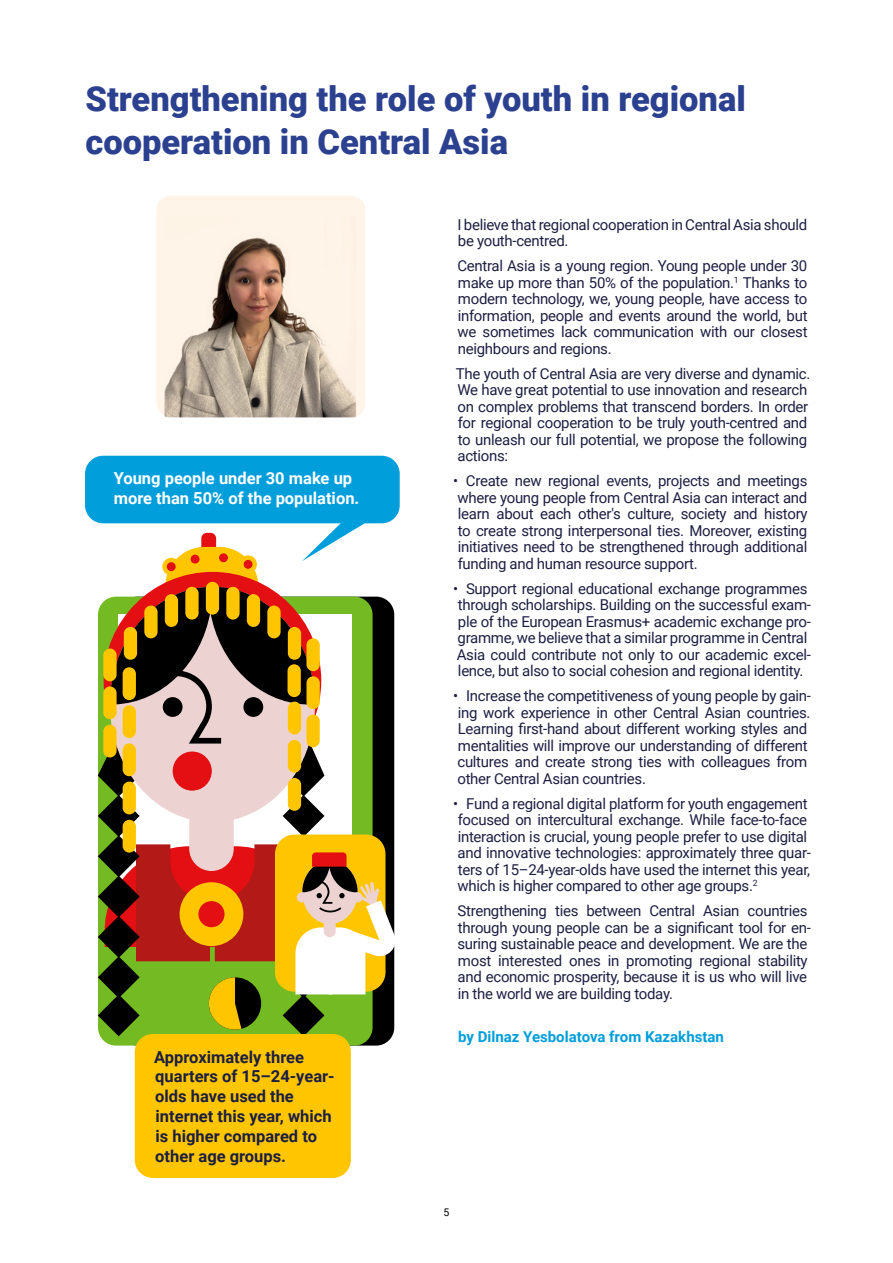
<style>
.page{position:relative;width:893px;height:1263px;background:#fff}
.page>*{position:absolute;margin:0;border:0;box-sizing:border-box;transform-origin:0 0}
.t1{font:900 34.5px/43.5px "Roboto";color:#2b4190}
.t2{font:700 16.5px/19.8px "Roboto";color:#1d1f42}
.t3{font:700 16.5px/19.8px "Roboto";color:#fff}
.t4{font:15px/16.5px "Roboto";letter-spacing:-.02em;color:#1d1f42}
.t5{font:700 15px "Roboto";color:#009edb}
.t6{font:10.5px "Roboto";color:#000}
</style>
<div class="page">
<div style="left:85px;top:456px;width:315px;height:67px;background:#009edb;border-radius:18px"></div>
<div style="left:158px;top:196px;width:207px;height:221px;background:#fff4e7;border-radius:13px"></div>
<img style="left:165px;top:237px;width:191px;height:180px">
<svg style="left:98px;top:520px;width:297px;height:516px"></svg>
<div style="left:135px;top:1034px;width:216px;height:144px;background:#ffc600;border-radius:18px"></div>
<h1 class="t1" style="left:85px;top:76px;width:662px">Strengthening the role of youth in regional cooperation in Central Asia</h1>
<p class="t3" style="left:114px;top:468px;width:247px">Young people under 30 make up more than 50% of the population.</p>
<p class="t2" style="left:154px;top:1046px;width:182px">Approximately three quarters of 15–24-year&shy;olds have used the internet this year, which is higher compared to other age groups.</p>
<p class="t4" style="left:458px;top:215px;width:351px">I believe that regional cooperation in Central Asia should be youth-centred.</p>
<p class="t4" style="left:457px;top:257px;width:352px;text-align:justify">Central Asia is a young region. Young people under 30 make up more than 50% of the population.<sup>1</sup> Thanks to modern technology, we, young people, have access to information, people and events around the world, but we sometimes lack communication with our closest neighbours and regions.</p>
<p class="t4" style="left:456px;top:364px;width:356px">The youth of Central Asia are very diverse and dynamic.<br>We have great potential to use innovation and research on complex problems that transcend borders. In order for regional cooperation to be truly youth-centred and to unleash our full potential, we propose the following actions:</p>
<p class="t4" style="left:453px;top:472px;width:356px;text-align:justify">• Create new regional events, projects and meetings where young people from Central Asia can interact and learn about each other's culture, society and history to create strong interpersonal ties. Moreover, existing initiatives need to be strengthened through additional funding and human resource support.</p>
<p class="t4" style="left:453px;top:579px;width:359px">• Support regional educational exchange programmes through scholarships. Building on the successful exam&shy;ple of the European Erasmus+ academic exchange pro&shy;gramme, we believe that a similar programme in Central Asia could contribute not only to our academic excel&shy;lence, but also to social cohesion and regional identity.</p>
<p class="t4" style="left:453px;top:687px;width:359px">• Increase the competitiveness of young people by gain&shy;ing work experience in other Central Asian countries.<br>Learning first-hand about different working styles and mentalities will improve our understanding of different cultures and create strong ties with colleagues from other Central Asian countries.</p>
<p class="t4" style="left:453px;top:794px;width:359px">• Fund a regional digital platform for youth engagement focused on intercultural exchange. While face-to-face interaction is crucial, young people prefer to use digital and innovative technologies: approximately three quar&shy;ters of 15–24-year-olds have used the internet this year, which is higher compared to other age groups.<sup>2</sup></p>
<p class="t4" style="left:457px;top:902px;width:355px">Strengthening ties between Central Asian countries through young people can be a significant tool for en&shy;suring sustainable peace and development. We are the most interested ones in promoting regional stability and economic prosperity, because it is us who will live in the world we are building today.</p>
<p class="t5" style="left:458px;top:1026px;width:267px">by Dilnaz Yesbolatova from Kazakhstan</p>
<p class="t6" style="left:444px;top:1205px;width:7px">5</p>
</div>
